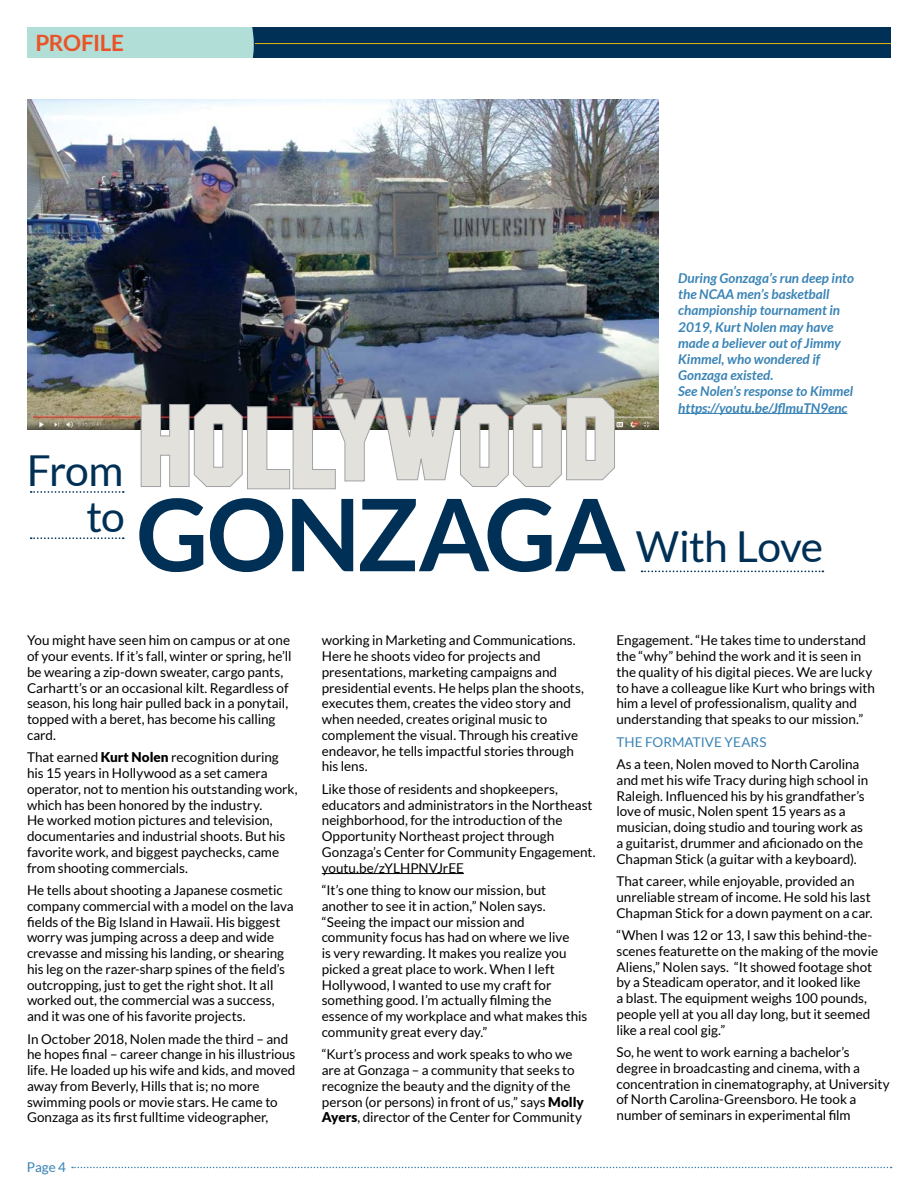
<style>
.page{position:relative;width:918px;height:1188px;background:#fff}
.page>*{position:absolute;margin:0;border:0;box-sizing:border-box;transform-origin:0 0}
.t1{font:700 100.05px "Lato";letter-spacing:-.02em;color:#003055}
.t2{font:42.6px "Lato";letter-spacing:-.025em;color:#003055}
.t3{font:700 22.5px "Lato";letter-spacing:-.02em;color:#ea5329}
.t4{font:13.5px/15.8px "Lato";letter-spacing:-.005em;color:#000}
.t5{font:italic 700 13.5px/16.2px "Lato";color:#3a84b6}
.t6{font:13.5px "Lato";color:#3a84b6}
.s1{font-weight:900}
</style>
<div class="page">
<svg style="left:72px;top:1167px;width:820px;height:1px"></svg>
<div style="left:27px;top:27px;width:864px;height:30px;background:#003055"></div>
<div style="left:27px;top:27px;width:227px;height:30px;background:#b1ded6"></div>
<hr style="left:255px;top:43px;width:636px;height:1px;background:#e6b711">
<hr style="left:322px;top:873px;width:142px;height:1px;background:#000">
<img style="left:27px;top:99px;width:631px;height:331px">
<hr style="left:678px;top:413px;width:170px;height:1px;background:#3a84b6">
<svg style="left:141px;top:397px;width:474px;height:92px"></svg>
<svg style="left:31px;top:491px;width:93px;height:2px"></svg>
<svg style="left:31px;top:537px;width:93px;height:2px"></svg>
<svg style="left:642px;top:571px;width:181px;height:1px"></svg>
<h3 class="t3" style="left:35px;top:29px;width:90px">PROFILE</h3>
<p class="t5" style="left:678px;top:270px;width:177px">During Gonzaga’s run deep into the NCAA men’s basketball championship tournament in<br>2019, Kurt Nolen may have made a believer out of Jimmy<br>Kimmel, who wondered if<br>Gonzaga existed.<br>See Nolen’s response to Kimmel https://youtu.be/JflmuTN9enc</p>
<h2 class="t2" style="left:27px;top:447px;width:98px">From</h2>
<h2 class="t2" style="left:87px;top:493px;width:40px">to</h2>
<h1 class="t1" style="left:136px;top:477px;width:491px">GONZAGA</h1>
<h2 class="t2" style="left:636px;top:523px;width:189px">With Love</h2>
<p class="t4" style="left:27px;top:633px;width:266px">You might have seen him on campus or at one of your events. If it’s fall, winter or spring, he’ll be wearing a zip-down sweater, cargo pants, Carhartt’s or an occasional kilt. Regardless of season, his long hair pulled back in a ponytail, topped with a beret, has become his calling card.</p>
<p class="t4" style="left:27px;top:750px;width:272px">That earned <span class="s1">Kurt Nolen</span> recognition during his 15 years in Hollywood as a set camera operator, not to mention his outstanding work, which has been honored by the industry.<br>He worked motion pictures and television, documentaries and industrial shoots. But his favorite work, and biggest paychecks, came from shooting commercials.</p>
<p class="t4" style="left:27px;top:882px;width:268px">He tells about shooting a Japanese cosmetic company commercial with a model on the lava fields of the Big Island in Hawaii. His biggest worry was jumping across a deep and wide crevasse and missing his landing, or shearing his leg on the razer-sharp spines of the field’s outcropping, just to get the right shot. It all worked out, the commercial was a success, and it was one of his favorite projects.</p>
<p class="t4" style="left:27px;top:1031px;width:270px">In October 2018, Nolen made the third – and he hopes final – career change in his illustrious life. He loaded up his wife and kids, and moved away from Beverly, Hills that is; no more swimming pools or movie stars. He came to Gonzaga as its first fulltime videographer,</p>
<p class="t6" style="left:27px;top:1159px;width:41px">Page 4</p>
<p class="t4" style="left:322px;top:633px;width:264px">working in Marketing and Communications.<br>Here he shoots video for projects and presentations, marketing campaigns and presidential events. He helps plan the shoots, executes them, creates the video story and when needed, creates original music to complement the visual. Through his creative endeavor, he tells impactful stories through his lens.</p>
<p class="t4" style="left:322px;top:781px;width:276px">Like those of residents and shopkeepers, educators and administrators in the Northeast neighborhood, for the introduction of the Opportunity Northeast project through Gonzaga’s Center for Community Engagement. youtu.be/zYLHPNVJrEE</p>
<p class="t4" style="left:322px;top:882px;width:267px">“It’s one thing to know our mission, but another to see it in action,” Nolen says. “Seeing the impact our mission and community focus has had on where we live<br>is very rewarding. It makes you realize you picked a great place to work. When I left Hollywood, I wanted to use my craft for something good. I’m actually filming the essence of my workplace and what makes this community great every day.”</p>
<p class="t4" style="left:322px;top:1047px;width:264px">“Kurt’s process and work speaks to who we are at Gonzaga – a community that seeks to recognize the beauty and the dignity of the person (or persons) in front of us,” says <span class="s1">Molly Ayers</span>, director of the Center for Community</p>
<p class="t4" style="left:616px;top:633px;width:260px">Engagement. “He takes time to understand the “why” behind the work and it is seen in the quality of his digital pieces. We are lucky to have a colleague like Kurt who brings with him a level of professionalism, quality and understanding that speaks to our mission.”</p>
<p class="t6" style="left:616px;top:734px;width:152px">THE FORMATIVE YEARS</p>
<p class="t4" style="left:616px;top:756px;width:253px">As a teen, Nolen moved to North Carolina and met his wife Tracy during high school in Raleigh. Influenced his by his grandfather’s love of music, Nolen spent 15 years as a musician, doing studio and touring work as a guitarist, drummer and aficionado on the Chapman Stick (a guitar with a keyboard).</p>
<p class="t4" style="left:616px;top:873px;width:258px">That career, while enjoyable, provided an unreliable stream of income. He sold his last<br>Chapman Stick for a down payment on a car.</p>
<p class="t4" style="left:616px;top:927px;width:263px">“When I was 12 or 13, I saw this behind-the&shy;scenes featurette on the making of the movie Aliens,” Nolen says. “It showed footage shot by a Steadicam operator, and it looked like<br>a blast. The equipment weighs 100 pounds, people yell at you all day long, but it seemed like a real cool gig.”</p>
<p class="t4" style="left:616px;top:1044px;width:275px">So, he went to work earning a bachelor’s degree in broadcasting and cinema, with a concentration in cinematography, at University of North Carolina-Greensboro. He took a number of seminars in experimental film</p>
</div>
